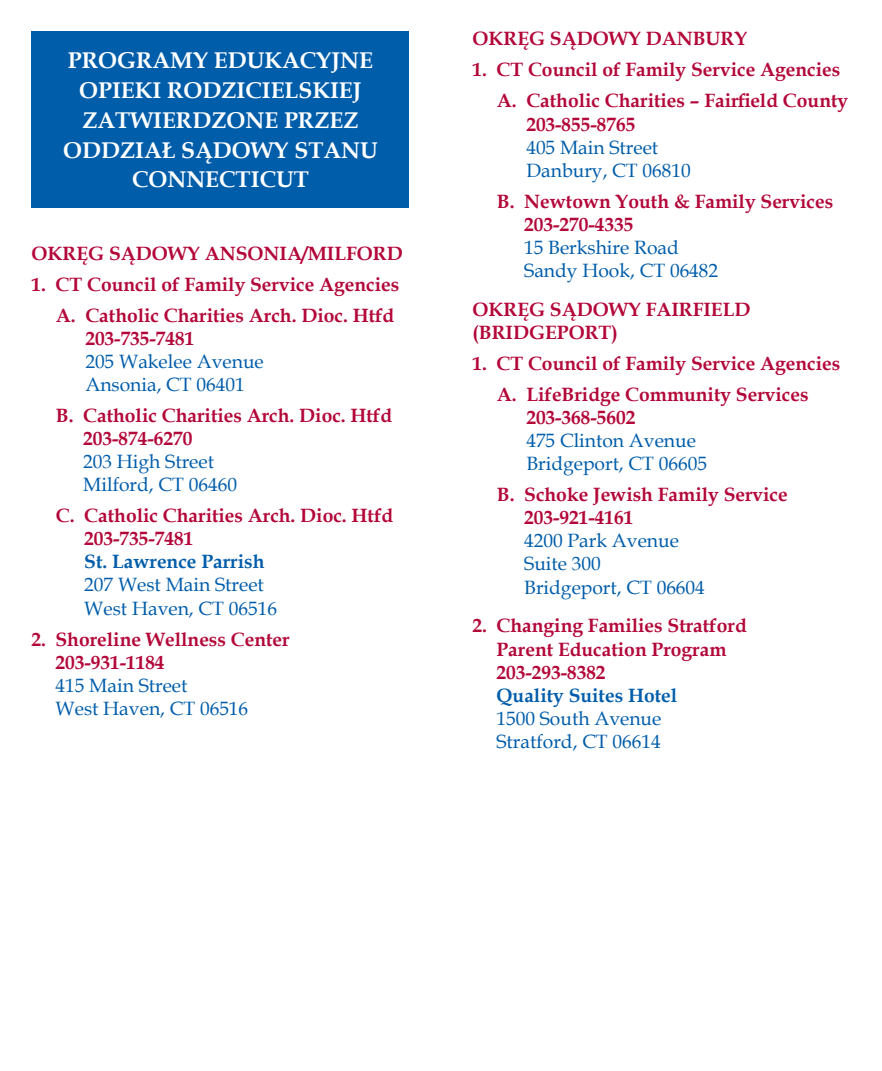
<style>
.page{position:relative;width:882px;height:1071px;background:#fff}
.page>*{position:absolute;margin:0;border:0;box-sizing:border-box;transform-origin:0 0}
.t1{font:700 22.75px/29.8px "Book Antiqua";color:#fff;text-align:center}
.t2{font:700 19.25px/23.1px "Book Antiqua";color:#b30739}
.t3{font:19.25px/23.1px "Book Antiqua";color:#005daa}
.t4{font:700 19.25px "Book Antiqua";color:#005daa}
</style>
<div class="page">
<div style="left:32px;top:32px;width:378px;height:176px;background:#005daa"></div>
<p class="t1" style="left:63px;top:46px;width:316px">PROGRAMY EDUKACYJNE<br>OPIEKI RODZICIELSKIEJ<br>ZATWIERDZONE PRZEZ<br>ODDZIAŁ SĄDOWY STANU<br>CONNECTICUT</p>
<p class="t2" style="left:32px;top:242px;width:373px">OKRĘG SĄDOWY ANSONIA/MILFORD</p>
<p class="t2" style="left:32px;top:269px;width:369px;line-height:31px;text-align:right">1. CT Council of Family Service Agencies<br>A. Catholic Charities Arch. Dioc. Htfd</p>
<p class="t2" style="left:85px;top:327px;width:111px">203-735-7481</p>
<p class="t3" style="left:85px;top:349px;width:180px">205 Wakelee Avenue<br>Ansonia, CT 06401</p>
<p class="t2" style="left:83px;top:404px;width:310px;text-indent:-27px">B. Catholic Charities Arch. Dioc. Htfd<br>203-874-6270</p>
<p class="t3" style="left:83px;top:450px;width:155px">203 High Street<br>Milford, CT 06460</p>
<p class="t2" style="left:84px;top:504px;width:310px;text-indent:-28px">C. Catholic Charities Arch. Dioc. Htfd<br>203-735-7481</p>
<p class="t4" style="left:84px;top:549px;width:182px">St. Lawrence Parrish</p>
<p class="t3" style="left:84px;top:573px;width:194px">207 West Main Street<br>West Haven, CT 06516</p>
<p class="t2" style="left:56px;top:627px;width:236px;text-indent:-24px">2. Shoreline Wellness Center<br>203-931-1184</p>
<p class="t3" style="left:56px;top:673px;width:194px">415 Main Street<br>West Haven, CT 06516</p>
<p class="t2" style="left:472px;top:27px;width:276px">OKRĘG SĄDOWY DANBURY</p>
<p class="t2" style="left:497px;top:54px;width:353px;line-height:31px;text-indent:-24px">1. CT Council of Family Service Agencies<br>A. Catholic Charities – Fairfield County</p>
<p class="t2" style="left:526px;top:112px;width:111px">203-855-8765</p>
<p class="t3" style="left:526px;top:135px;width:166px">405 Main Street<br>Danbury, CT 06810</p>
<p class="t2" style="left:524px;top:190px;width:311px;text-indent:-27px">B. Newtown Youth &amp; Family Services<br>203-270-4335</p>
<p class="t3" style="left:524px;top:235px;width:195px">15 Berkshire Road<br>Sandy Hook, CT 06482</p>
<p class="t2" style="left:472px;top:298px;width:280px">OKRĘG SĄDOWY FAIRFIELD (BRIDGEPORT)</p>
<p class="t2" style="left:472px;top:348px;width:369px;line-height:31px;text-align:center">1. CT Council of Family Service Agencies<br>A. LifeBridge Community Services</p>
<p class="t2" style="left:526px;top:406px;width:111px">203-368-5602</p>
<p class="t3" style="left:526px;top:429px;width:182px">475 Clinton Avenue<br>Bridgeport, CT 06605</p>
<p class="t2" style="left:524px;top:483px;width:265px;text-indent:-27px">B. Schoke Jewish Family Service<br>203-921-4161</p>
<p class="t3" style="left:524px;top:529px;width:182px">4200 Park Avenue<br>Suite 300<br>Bridgeport, CT 06604</p>
<p class="t2" style="left:497px;top:614px;width:252px;text-indent:-24px">2. Changing Families Stratford<br>Parent Education Program<br>203-293-8382</p>
<p class="t4" style="left:497px;top:682px;width:182px">Quality Suites Hotel</p>
<p class="t3" style="left:497px;top:706px;width:166px">1500 South Avenue<br>Stratford, CT 06614</p>
</div>
